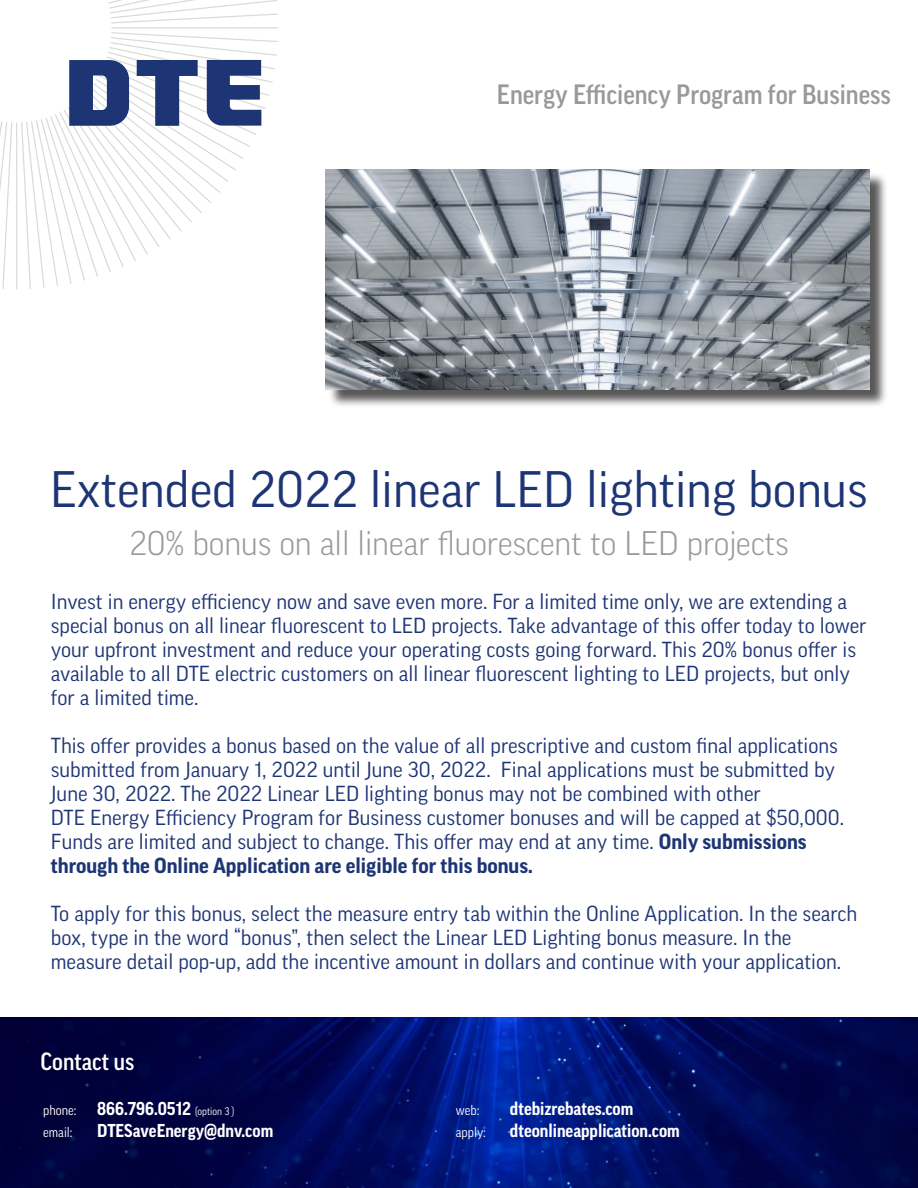
<style>
.page{position:relative;width:918px;height:1188px;background:#fff}
.page>*{position:absolute;margin:0;border:0;box-sizing:border-box;transform-origin:0 0}
.t1{font:49.5px "Good Pro";color:#1e3575}
.t2{font:300 33px "Good Pro";letter-spacing:-.005em;color:#97999b}
.t3{font:500 27px "Good Pro Narr";color:#97999b}
.t4{font:500 24px "Good Pro Narr";color:#fff}
.t5{font:21px/24px "Good Pro";color:#1e3575}
.t6{font:700 21px/24px "Good Pro";color:#1e3575}
.t7{font:700 18px "Good Pro Narr";color:#fff}
.t8{font:13.5px "Good Pro Narr";color:#fff}
.s1{font-weight:400}
.s2{font-weight:400;font-size:13.5px}
.s3{font-weight:400;font-size:10.5px}
</style>
<div class="page">
<svg style="left:0;top:0;width:328px;height:339px"></svg>
<svg style="left:0;top:0;width:261px;height:126px"></svg>
<img style="left:0;top:1017px;width:918px;height:171px">
<div style="left:328px;top:172px;width:560px;height:236px;background:#231f20;opacity:.75"></div>
<img style="left:326px;top:170px;width:543px;height:219px">
<p class="t3" style="left:497px;top:79px;width:396px">Energy Efficiency Program for Business</p>
<p class="t1" style="left:50px;top:461px;width:819px">Extended 2022 linear LED lighting bonus</p>
<p class="t2" style="left:129px;top:524px;width:661px">20% bonus on all linear fluorescent to LED projects</p>
<p class="t5" style="left:51px;top:589px;width:817px">Invest in energy efficiency now and save even more. For a limited time only, we are extending a special bonus on all linear fluorescent to LED projects. Take advantage of this offer today to lower your upfront investment and reduce your operating costs going forward. This 20% bonus offer is available to all DTE electric customers on all linear fluorescent lighting to LED projects, but only</p>
<p class="t5" style="left:51px;top:685px;width:149px">for a limited time.</p>
<p class="t5" style="left:51px;top:733px;width:789px">This offer provides a bonus based on the value of all prescriptive and custom final applications submitted from January 1, 2022 until June 30, 2022. Final applications must be submitted by<br>June 30, 2022. The 2022 Linear LED lighting bonus may not be combined with other</p>
<p class="t5" style="left:51px;top:805px;width:795px">DTE Energy Efficiency Program for Business customer bonuses and will be capped at $50,000.</p>
<p class="t6" style="left:51px;top:829px;width:757px"><span class="s1">Funds are limited and subject to change. This offer may end at any time.</span> Only submissions through the Online Application are eligible for this bonus.</p>
<p class="t5" style="left:51px;top:901px;width:808px">To apply for this bonus, select the measure entry tab within the Online Application. In the search box, type in the word “bonus”, then select the Linear LED Lighting bonus measure. In the</p>
<p class="t5" style="left:51px;top:949px;width:792px">measure detail pop-up, add the incentive amount in dollars and continue with your application.</p>
<p class="t4" style="left:40px;top:1048px;width:95px">Contact us</p>
<p class="t7" style="left:43px;top:1098px;width:193px"><span class="s2">phone:</span> 866.796.0512 <span class="s3">(option 3 )</span></p>
<p class="t8" style="left:43px;top:1124px;width:31px">email:</p>
<p class="t7" style="left:97px;top:1120px;width:177px">DTESaveEnergy@dnv.com</p>
<p class="t8" style="left:456px;top:1102px;width:25px">web:</p>
<p class="t7" style="left:510px;top:1098px;width:125px">dtebizrebates.com</p>
<p class="t8" style="left:456px;top:1124px;width:32px">apply:</p>
<p class="t7" style="left:510px;top:1120px;width:171px">dteonlineapplication.com</p>
</div>
